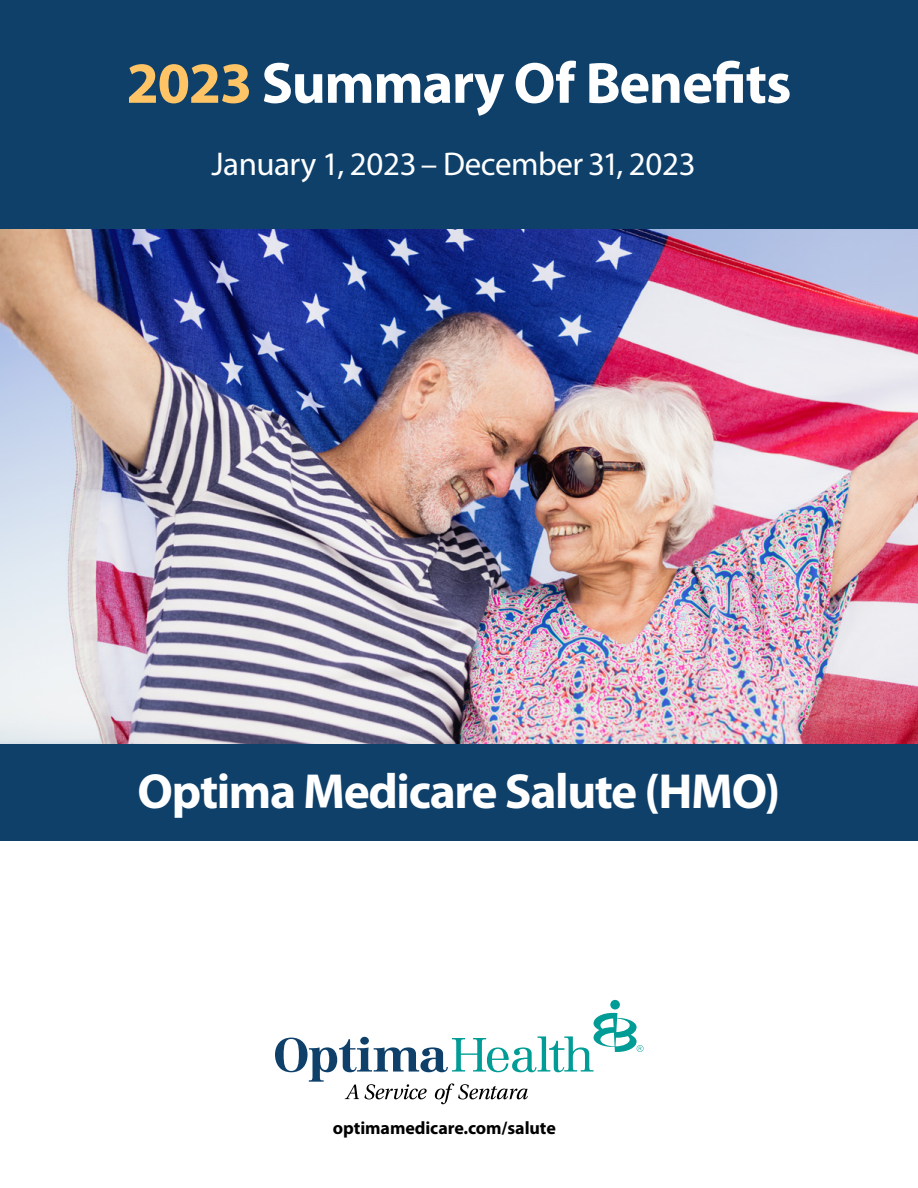
<style>
.page{position:relative;width:918px;height:1188px;background:#fff}
.page>*{position:absolute;margin:0;border:0;box-sizing:border-box;transform-origin:0 0}
.t1{font:700 58.5px "Myriad Pro";letter-spacing:-.025em;color:#fff}
.t2{font:700 49.5px "Myriad Pro";letter-spacing:-.03em;color:#fff}
.t3{font:33px "Myriad Pro";letter-spacing:-.015em;color:#fff}
.t4{font:700 18px "Myriad Pro";letter-spacing:-.005em;color:#000}
.s1{color:#fec465}
</style>
<div class="page">
<div style="left:0;top:0;width:918px;height:841px;background:#0e406a"></div>
<img style="left:0;top:229px;width:918px;height:514px">
<div style="left:610px;top:1000px;width:10px;height:10px;background:#009c95;border-radius:50%"></div>
<svg style="left:275px;top:1013px;width:369px;height:91px"></svg>
<p class="t1" style="left:127px;top:45px;width:666px"><span class="s1">2023</span> Summary Of Benefits</p>
<p class="t3" style="left:212px;top:144px;width:486px">January 1, 2023 – December 31, 2023</p>
<p class="t2" style="left:138px;top:759px;width:644px">Optima Medicare Salute (HMO)</p>
<p class="t4" style="left:333px;top:1116px;width:224px">optimamedicare.com/salute</p>
</div>
